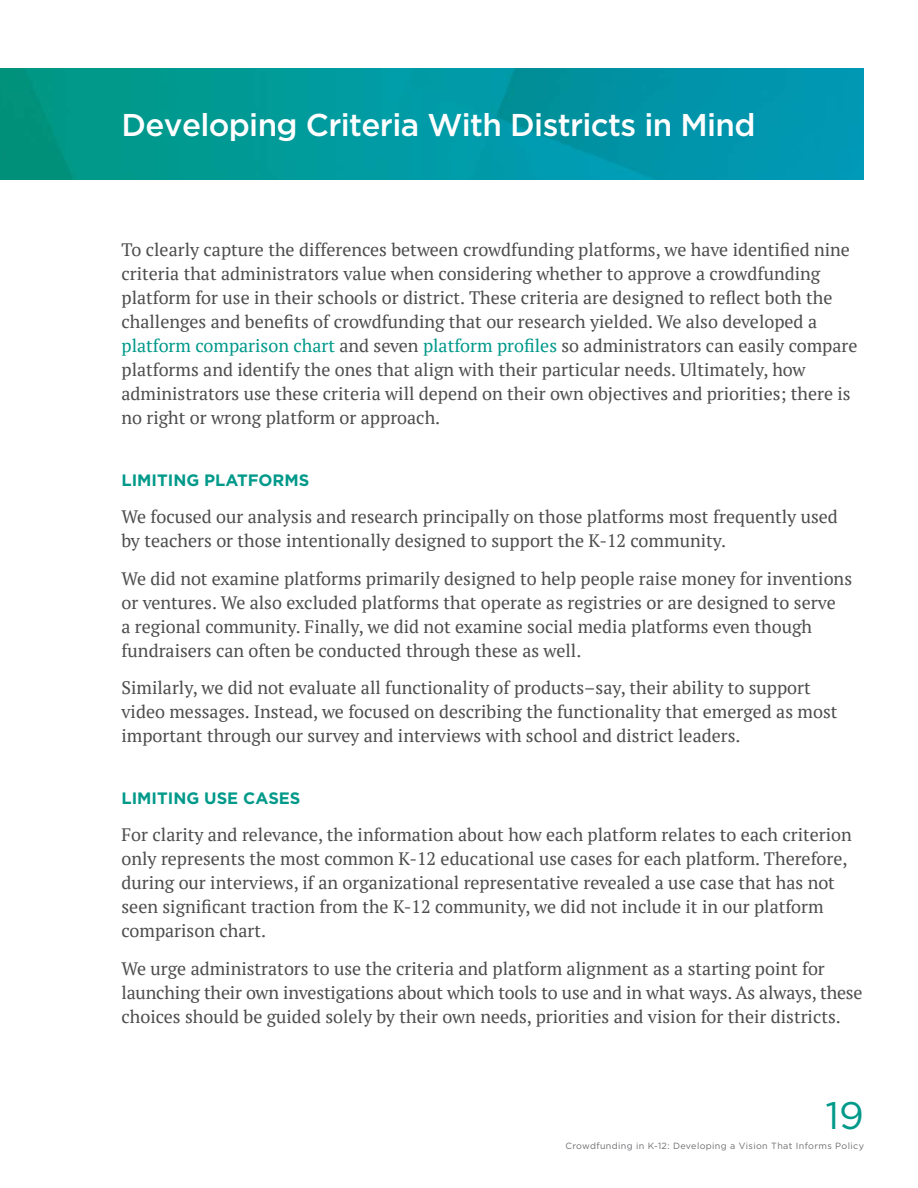
<style>
.page{position:relative;width:918px;height:1188px;background:#fff}
.page>*{position:absolute;margin:0;border:0;box-sizing:border-box;transform-origin:0 0}
.t1{font:38.25px "Gotham HTF";color:#00998a}
.heading{font:500 31.5px "Gotham";letter-spacing:-.02em;color:#fff}
.body_copy_2{font:18px/24px "PT Serif";color:#4d4d4f}
.subhead{font:700 16.5px "Gotham HTF";color:#00998a}
.t2{font:9px "Gotham HTF";letter-spacing:.04em;color:#6d6e71}
.s1{color:#00998a}
</style>
<div class="page">
<img style="left:0;top:69px;width:864px;height:111px">
<p class="heading" style="left:122px;top:107px;width:636px">Developing Criteria With Districts in Mind</p>
<p class="body_copy_2" style="left:122px;top:238px;width:738px">To clearly capture the differences between crowdfunding platforms, we have identified nine criteria that administrators value when considering whether to approve a crowdfunding platform for use in their schools or district. These criteria are designed to reflect both the challenges and benefits of crowdfunding that our research yielded. We also developed a <span class="s1">platform comparison chart</span> and seven <span class="s1">platform profiles</span> so administrators can easily compare platforms and identify the ones that align with their particular needs. Ultimately, how administrators use these criteria will depend on their own objectives and priorities; there is no right or wrong platform or approach.</p>
<p class="subhead" style="left:122px;top:470px;width:189px">LIMITING PLATFORMS</p>
<p class="body_copy_2" style="left:122px;top:505px;width:718px">We focused our analysis and research principally on those platforms most frequently used by teachers or those intentionally designed to support the K-12 community.</p>
<p class="body_copy_2" style="left:122px;top:566px;width:732px">We did not examine platforms primarily designed to help people raise money for inventions or ventures. We also excluded platforms that operate as registries or are designed to serve<br>a regional community. Finally, we did not examine social media platforms even though fundraisers can often be conducted through these as well.</p>
<p class="body_copy_2" style="left:122px;top:676px;width:717px">Similarly, we did not evaluate all functionality of products–say, their ability to support video messages. Instead, we focused on describing the functionality that emerged as most important through our survey and interviews with school and district leaders.</p>
<p class="subhead" style="left:122px;top:788px;width:181px">LIMITING USE CASES</p>
<p class="body_copy_2" style="left:122px;top:823px;width:732px">For clarity and relevance, the information about how each platform relates to each criterion only represents the most common K-12 educational use cases for each platform. Therefore, during our interviews, if an organizational representative revealed a use case that has not seen significant traction from the K-12 community, we did not include it in our platform comparison chart.</p>
<p class="body_copy_2" style="left:122px;top:956px;width:743px">We urge administrators to use the criteria and platform alignment as a starting point for launching their own investigations about which tools to use and in what ways. As always, these choices should be guided solely by their own needs, priorities and vision for their districts.</p>
<h1 class="t1" style="left:826px;top:1095px;width:40px">19</h1>
<p class="t2" style="left:565px;top:1140px;width:300px">Crowdfunding in K-12: Developing a Vision That Informs Policy</p>
</div>
